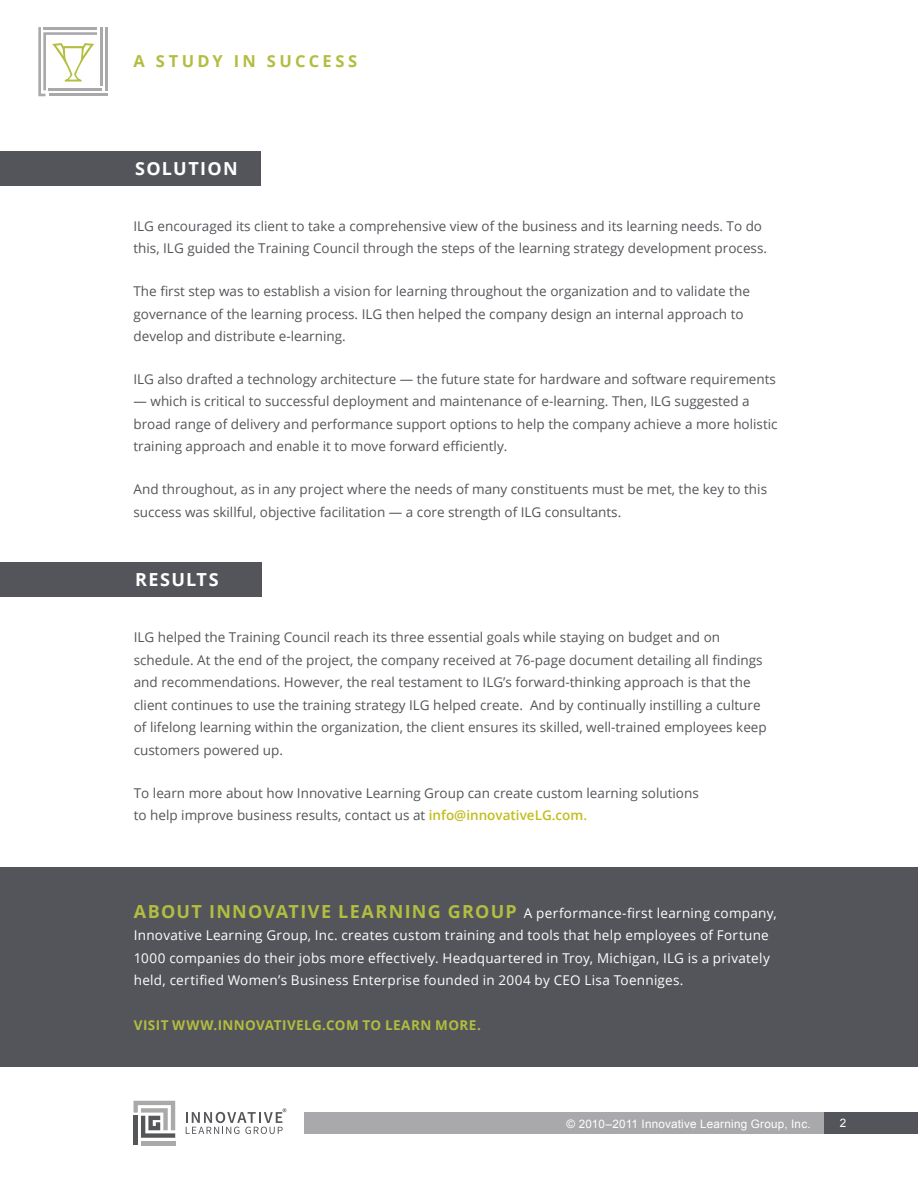
<style>
.page{position:relative;width:918px;height:1188px;background:#fff}
.page>*{position:absolute;margin:0;border:0;box-sizing:border-box;transform-origin:0 0}
.Tab{font:700 18px "Open Sans";letter-spacing:.075em;color:#fff}
.t1{font:700 16.5px "Open Sans";letter-spacing:.205em;color:#b3bd3f}
.Body{font:13.5px/22.5px "Open Sans";color:#54555a}
.Body_White{font:13.5px/22.5px "Open Sans";letter-spacing:.02em;color:#fff}
.Body_White-2{font:700 13.5px "Open Sans";letter-spacing:.03em;color:#b3bd3f}
.Page_Number{font:11.7px "Arial";letter-spacing:.02em;color:#fff}
.s1{font-weight:600;color:#c3bd1c}
.s2{font-weight:700;font-size:18px;color:#b3bd3f}
</style>
<div class="page">
<div style="left:304px;top:1112px;width:614px;height:22px;background:#a9a8aa"></div>
<hr style="left:141px;top:1141px;width:34px;height:4px;background:#a9a9aa">
<hr style="left:134px;top:1116px;width:4px;height:29px;background:#55565a">
<svg style="left:134px;top:1101px;width:41px;height:37px"></svg>
<svg style="left:186px;top:1108px;width:100px;height:26px"></svg>
<hr style="left:49px;top:89px;width:53px;height:2px;background:#a9a8aa">
<hr style="left:49px;top:94px;width:58px;height:2px;background:#a9a8aa">
<hr style="left:100px;top:27px;width:2px;height:59px;background:#a9a8aa">
<hr style="left:105px;top:27px;width:3px;height:64px;background:#a9a8aa">
<svg style="left:38px;top:27px;width:59px;height:69px"></svg>
<div style="left:825px;top:1112px;width:93px;height:22px;background:#54555a"></div>
<div style="left:0;top:151px;width:261px;height:34px;background:#54555a"></div>
<div style="left:0;top:867px;width:918px;height:200px;background:#54555a"></div>
<div style="left:0;top:563px;width:261px;height:34px;background:#54555a"></div>
<p class="t1" style="left:134px;top:49px;width:225px">A STUDY IN SUCCESS</p>
<p class="Tab" style="left:135px;top:155px;width:104px">SOLUTION</p>
<p class="Body" style="left:134px;top:214px;width:635px">ILG encouraged its client to take a comprehensive view of the business and its learning needs. To do this, ILG guided the Training Council through the steps of the learning strategy development process.</p>
<p class="Body" style="left:134px;top:280px;width:618px">The first step was to establish a vision for learning throughout the organization and to validate the governance of the learning process. ILG then helped the company design an internal approach to develop and distribute e-learning.</p>
<p class="Body" style="left:134px;top:367px;width:644px">ILG also drafted a technology architecture — the future state for hardware and software requirements</p>
<p class="Body" style="left:134px;top:390px;width:646px">— which is critical to successful deployment and maintenance of e-learning. Then, ILG suggested a broad range of delivery and performance support options to help the company achieve a more holistic training approach and enable it to move forward efficiently.</p>
<p class="Body" style="left:134px;top:478px;width:635px">And throughout, as in any project where the needs of many constituents must be met, the key to this success was skillful, objective facilitation — a core strength of ILG consultants.</p>
<p class="Tab" style="left:135px;top:567px;width:85px">RESULTS</p>
<p class="Body" style="left:134px;top:626px;width:634px">ILG helped the Training Council reach its three essential goals while staying on budget and on schedule. At the end of the project, the company received at 76-page document detailing all findings and recommendations. However, the real testament to ILG’s forward-thinking approach is that the client continues to use the training strategy ILG helped create. And by continually instilling a culture of lifelong learning within the organization, the client ensures its skilled, well-trained employees keep customers powered up.</p>
<p class="Body" style="left:134px;top:781px;width:567px">To learn more about how Innovative Learning Group can create custom learning solutions to help improve business results, contact us at <span class="s1">info@innovativeLG.com.</span></p>
<p class="Body_White" style="left:134px;top:901px;width:644px"><span class="s2">ABOUT INNOVATIVE LEARNING GROUP</span> A performance-first learning company, Innovative Learning Group, Inc. creates custom training and tools that help employees of Fortune 1000 companies do their jobs more effectively. Headquartered in Troy, Michigan, ILG is a privately held, certified Women’s Business Enterprise founded in 2004 by CEO Lisa Toenniges.</p>
<p class="Body_White-2" style="left:134px;top:1016px;width:349px">VISIT WWW.INNOVATIVELG.COM TO LEARN MORE.</p>
<p class="Page_Number" style="left:567px;top:1116px;width:246px">© 2010‒2011 Innovative Learning Group, Inc.</p>
<p class="Page_Number" style="left:840px;top:1116px;width:8px">2</p>
</div>
